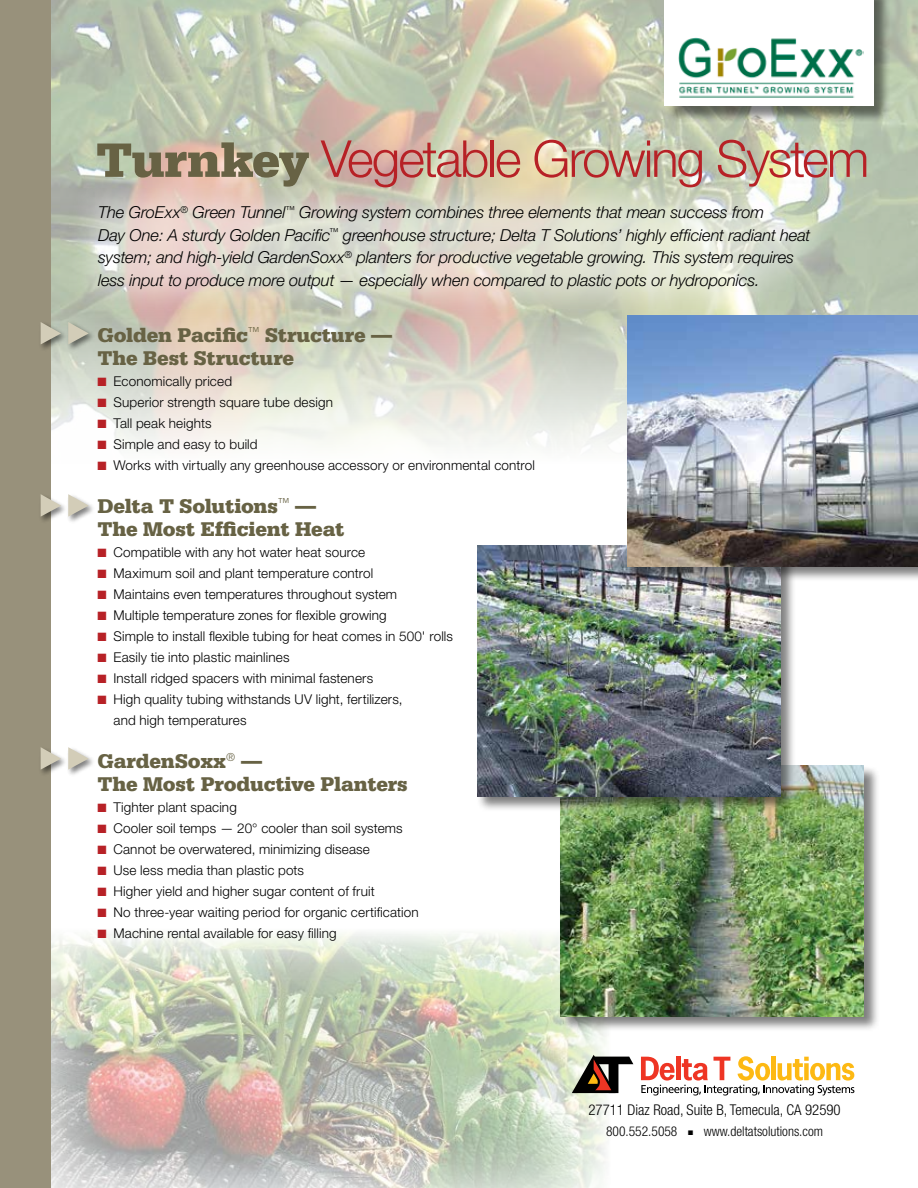
<style>
.page{position:relative;width:918px;height:1188px;background:#fff}
.page>*{position:absolute;margin:0;border:0;box-sizing:border-box;transform-origin:0 0}
.Head1{font:300 51px "Helvetica Neue";letter-spacing:-.04em;color:#b72126}
.Subhead_Lg{font:900 21px/22.5px "Serifa";letter-spacing:-.01em;color:#676244}
.Intro_Text{font:italic 300 16.5px/22.5px "Helvetica Neue";letter-spacing:-.01em;color:#000}
.t1{font:300 condensed 14.85px "Helvetica Neue";color:#000}
.body_copy{font:300 13.5px/21px "Helvetica Neue";letter-spacing:.01em;color:#000}
.t2{font:300 condensed 13.5px "Helvetica Neue";color:#000}
.s1{font-family:"Serifa";font-weight:900;color:#676244}
.s2{color:#b72126}
</style>
<div class="page">
<img style="left:51px;top:932px;width:583px;height:256px">
<img style="left:51px;top:0;width:867px;height:448px">
<div style="left:0;top:0;width:51px;height:1188px;background:#98917b"></div>
<div style="left:39px;top:321px;width:57px;height:31px;background:#000;opacity:.5"></div>
<svg style="left:41px;top:322px;width:20px;height:22px"></svg>
<svg style="left:68px;top:322px;width:21px;height:22px"></svg>
<div style="left:39px;top:493px;width:57px;height:31px;background:#000;opacity:.5"></div>
<svg style="left:41px;top:494px;width:20px;height:23px"></svg>
<svg style="left:68px;top:494px;width:21px;height:23px"></svg>
<div style="left:39px;top:746px;width:57px;height:31px;background:#000;opacity:.5"></div>
<svg style="left:41px;top:747px;width:20px;height:23px"></svg>
<svg style="left:68px;top:747px;width:21px;height:23px"></svg>
<svg style="left:641px;top:1056px;width:213px;height:40px"></svg>
<svg style="left:572px;top:1055px;width:61px;height:38px"></svg>
<div style="left:560px;top:765px;width:320px;height:267px;background:#000;opacity:.5"></div>
<img style="left:560px;top:766px;width:304px;height:250px">
<div style="left:476px;top:545px;width:321px;height:267px;background:#000;opacity:.5"></div>
<img style="left:477px;top:546px;width:304px;height:250px">
<div style="left:627px;top:315px;width:291px;height:267px;background:#000;opacity:.5"></div>
<img style="left:628px;top:316px;width:290px;height:250px">
<div style="left:665px;top:0;width:226px;height:123px;background:#000;opacity:.5"></div>
<div style="left:664px;top:0;width:210px;height:106px;background:#fff"></div>
<img style="left:678px;top:37px;width:185px;height:61px">
<div style="left:67px;top:174px;width:775px;height:146px;background:#fff;opacity:.5"></div>
<p class="Head1" style="left:96px;top:128px;width:775px"><span class="s1">Turnkey</span> Vegetable Growing System</p>
<p class="Intro_Text" style="left:98px;top:201px;width:714px">The GroExx<sup>®</sup> Green Tunnel<sup>™</sup> Growing system combines three elements that mean success from<br>Day One: A sturdy Golden Pacific<sup>™</sup> greenhouse structure; Delta T Solutions’ highly efficient radiant heat system; and high-yield GardenSoxx<sup>®</sup> planters for productive vegetable growing. This system requires less input to produce more output — especially when compared to plastic pots or hydroponics.</p>
<p class="Subhead_Lg" style="left:98px;top:324px;width:296px">Golden Pacific<sup>™</sup> Structure —<br>The Best Structure</p>
<p class="body_copy" style="left:98px;top:370px;width:136px"><span class="s2">■</span> Economically priced</p>
<p class="body_copy" style="left:98px;top:391px;width:237px"><span class="s2">■</span> Superior strength square tube design</p>
<p class="body_copy" style="left:98px;top:412px;width:116px"><span class="s2">■</span> Tall peak heights</p>
<p class="body_copy" style="left:98px;top:433px;width:162px"><span class="s2">■</span> Simple and easy to build</p>
<p class="body_copy" style="left:98px;top:454px;width:439px"><span class="s2">■</span> Works with virtually any greenhouse accessory or environmental control</p>
<p class="Subhead_Lg" style="left:98px;top:495px;width:248px">Delta T Solutions<sup>™</sup> —<br>The Most Efficient Heat</p>
<p class="body_copy" style="left:98px;top:541px;width:269px"><span class="s2">■</span> Compatible with any hot water heat source</p>
<p class="body_copy" style="left:98px;top:562px;width:277px"><span class="s2">■</span> Maximum soil and plant temperature control</p>
<p class="body_copy" style="left:98px;top:583px;width:301px"><span class="s2">■</span> Maintains even temperatures throughout system</p>
<p class="body_copy" style="left:98px;top:604px;width:291px"><span class="s2">■</span> Multiple temperature zones for flexible growing</p>
<p class="body_copy" style="left:98px;top:625px;width:357px"><span class="s2">■</span> Simple to install flexible tubing for heat comes in 500' rolls</p>
<p class="body_copy" style="left:98px;top:646px;width:194px"><span class="s2">■</span> Easily tie into plastic mainlines</p>
<p class="body_copy" style="left:98px;top:667px;width:277px"><span class="s2">■</span> Install ridged spacers with minimal fasteners</p>
<p class="body_copy" style="left:114px;top:688px;width:291px;text-indent:-16px"><span class="s2">■</span> High quality tubing withstands UV light, fertilizers, and high temperatures</p>
<p class="Subhead_Lg" style="left:98px;top:750px;width:312px">GardenSoxx<sup>®</sup> —<br>The Most Productive Planters</p>
<p class="body_copy" style="left:98px;top:796px;width:141px"><span class="s2">■</span> Tighter plant spacing</p>
<p class="body_copy" style="left:98px;top:817px;width:307px"><span class="s2">■</span> Cooler soil temps — 20° cooler than soil systems</p>
<p class="body_copy" style="left:98px;top:838px;width:274px"><span class="s2">■</span> Cannot be overwatered, minimizing disease</p>
<p class="body_copy" style="left:98px;top:859px;width:208px"><span class="s2">■</span> Use less media than plastic pots</p>
<p class="body_copy" style="left:98px;top:880px;width:279px"><span class="s2">■</span> Higher yield and higher sugar content of fruit</p>
<p class="body_copy" style="left:98px;top:901px;width:323px"><span class="s2">■</span> No three-year waiting period for organic certification</p>
<p class="body_copy" style="left:98px;top:922px;width:241px"><span class="s2">■</span> Machine rental available for easy filling</p>
<p class="t1" style="left:588px;top:1102px;width:254px">27711 Diaz Road, Suite B, Temecula, CA 92590</p>
<p class="t2" style="left:606px;top:1124px;width:73px">800.552.5058</p>
<p class="t2" style="left:688px;top:1124px;width:136px">■ www.deltatsolutions.com</p>
</div>
